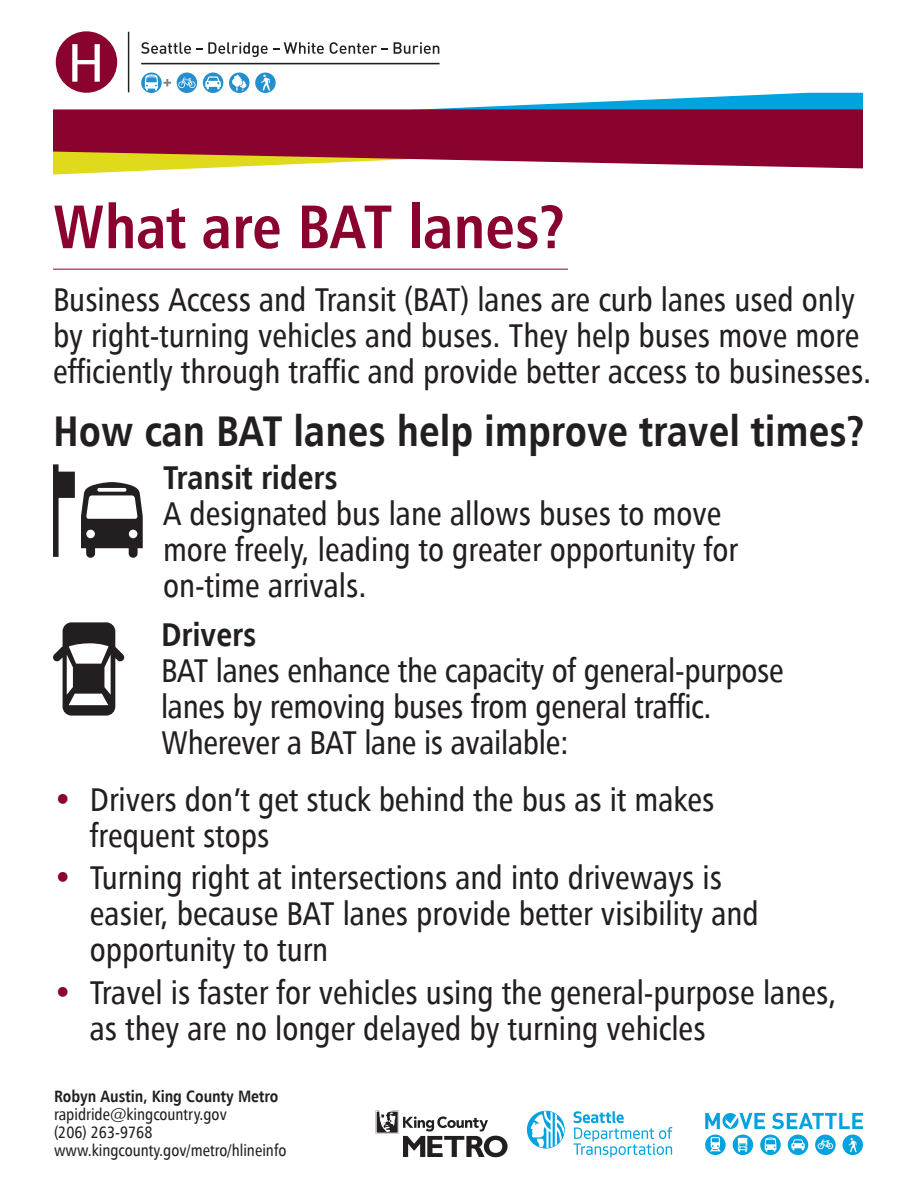
<style>
.page{position:relative;width:918px;height:1188px;background:#fff}
.page>*{position:absolute;margin:0;border:0;box-sizing:border-box;transform-origin:0 0}
.t1{font:700 condensed 61.35px "Humanist 777 BT";color:#8a022e}
.t2{font:700 condensed 42.9px "Humanist 777 BT";color:#231f20}
.t3{font:33px/36px "Humanist 777 BT Cn Rm";color:#231f20}
.t4{font:700 condensed 33px "Humanist 777 BT";color:#231f20}
.t5{font:16.5px/18px "Humanist 777 BT Cn Rm";color:#231f20}
.t6{font:700 condensed 16.5px "Humanist 777 BT";color:#231f20}
.s1{color:#8a022e}
</style>
<div class="page">
<svg style="left:772px;top:1113px;width:91px;height:16px"></svg>
<div style="left:705px;top:1135px;width:21px;height:20px;background:#00a2df;border-radius:50%"></div>
<svg style="left:733px;top:1135px;width:20px;height:20px"></svg>
<svg style="left:760px;top:1135px;width:21px;height:20px"></svg>
<div style="left:788px;top:1135px;width:20px;height:20px;background:#00a2df;border-radius:50%"></div>
<div style="left:815px;top:1135px;width:21px;height:20px;background:#00a2df;border-radius:50%"></div>
<div style="left:843px;top:1135px;width:20px;height:20px;background:#00a2df;border-radius:50%"></div>
<svg style="left:710px;top:1137px;width:11px;height:15px"></svg>
<svg style="left:765px;top:1137px;width:11px;height:15px"></svg>
<svg style="left:791px;top:1139px;width:14px;height:12px"></svg>
<svg style="left:818px;top:1139px;width:15px;height:10px"></svg>
<svg style="left:848px;top:1138px;width:9px;height:14px"></svg>
<svg style="left:738px;top:1138px;width:9px;height:14px"></svg>
<svg style="left:705px;top:1112px;width:60px;height:18px"></svg>
<svg style="left:378px;top:1113px;width:130px;height:44px"></svg>
<div style="left:376px;top:1111px;width:23px;height:23px;border:1px solid #fff"></div>
<svg style="left:573px;top:1111px;width:99px;height:46px"></svg>
<div style="left:527px;top:1111px;width:37px;height:37px;background:#00a2df;border-radius:50%"></div>
<div style="left:527px;top:1111px;width:37px;height:37px;border:1px solid #00a2df;border-radius:50%"></div>
<svg style="left:531px;top:1111px;width:33px;height:37px"></svg>
<svg style="left:53px;top:32px;width:810px;height:143px"></svg>
<hr style="left:53px;top:269px;width:515px;height:1px;background:#8a022e">
<svg style="left:81px;top:482px;width:62px;height:76px"></svg>
<svg style="left:53px;top:464px;width:22px;height:93px"></svg>
<svg style="left:53px;top:622px;width:72px;height:94px"></svg>
<h1 class="t1" style="left:53px;top:188px;width:514px">What are BAT lanes?</h1>
<p class="t3" style="left:53px;top:281px;width:820px">Business Access and Transit (BAT) lanes are curb lanes used only by right-turning vehicles and buses. They help buses move more efficiently through traffic and provide better access to businesses.</p>
<h2 class="t2" style="left:53px;top:404px;width:813px">How can BAT lanes help improve travel times?</h2>
<p class="t4" style="left:163px;top:457px;width:176px">Transit riders</p>
<p class="t3" style="left:163px;top:495px;width:577px">A designated bus lane allows buses to move more freely, leading to greater opportunity for on-time arrivals.</p>
<p class="t4" style="left:161px;top:614px;width:97px">Drivers</p>
<p class="t3" style="left:161px;top:652px;width:624px">BAT lanes enhance the capacity of general-purpose lanes by removing buses from general traffic.<br>Wherever a BAT lane is available:</p>
<p class="t3" style="left:90px;top:781px;width:626px;text-indent:-37px"><span class="s1">•</span> Drivers don’t get stuck behind the bus as it makes frequent stops</p>
<p class="t3" style="left:90px;top:859px;width:671px;text-indent:-37px"><span class="s1">•</span> Turning right at intersections and into driveways is easier, because BAT lanes provide better visibility and opportunity to turn</p>
<p class="t3" style="left:90px;top:974px;width:748px;text-indent:-37px"><span class="s1">•</span> Travel is faster for vehicles using the general-purpose lanes, as they are no longer delayed by turning vehicles</p>
<p class="t6" style="left:54px;top:1086px;width:226px">Robyn Austin, King County Metro</p>
<p class="t5" style="left:54px;top:1105px;width:234px">rapidride@kingcountry.gov<br>(206) 263-9768 www.kingcounty.gov/metro/hlineinfo</p>
</div>
